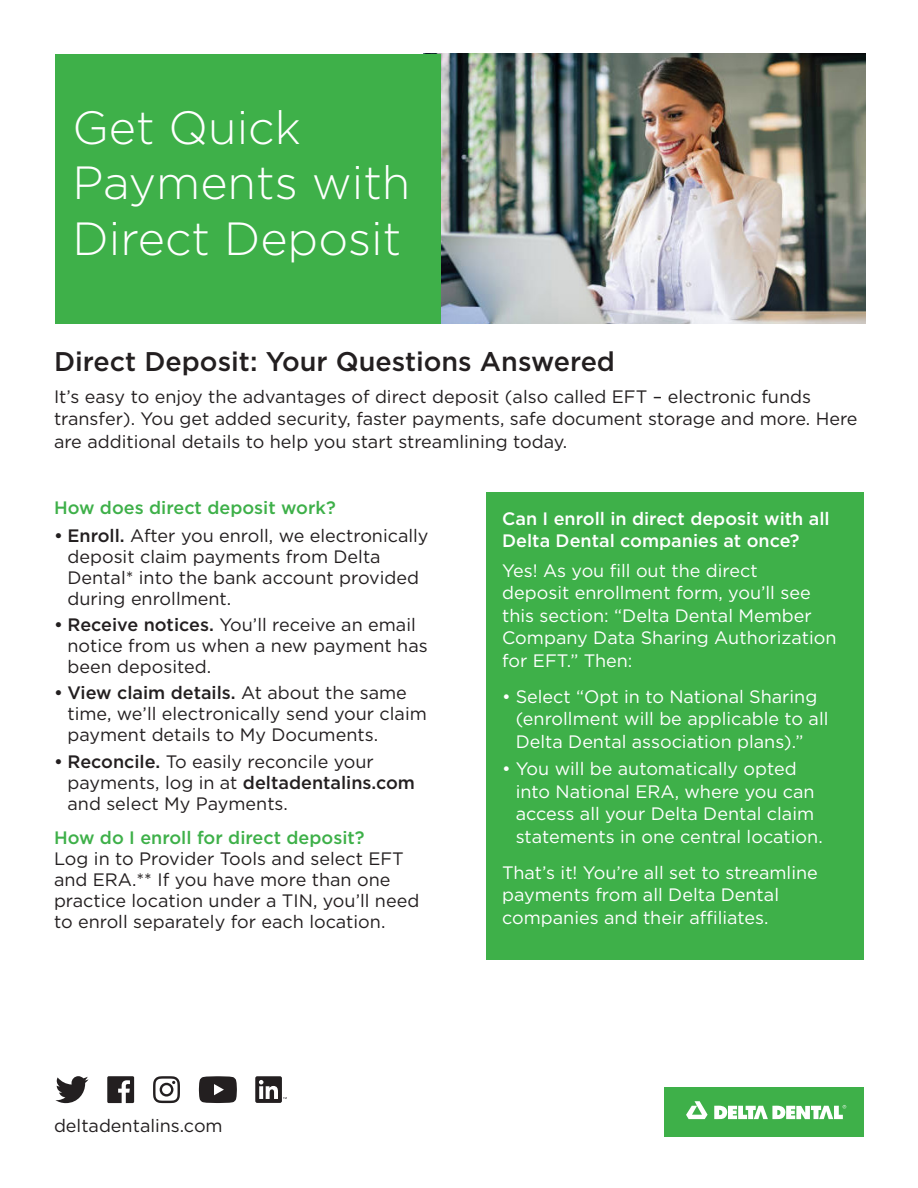
<style>
.page{position:relative;width:918px;height:1188px;background:#fff}
.page>*{position:absolute;margin:0;border:0;box-sizing:border-box;transform-origin:0 0}
.H1_-_Title{font:300 46.5px/55.5px "Gotham";color:#fff}
.Header_1{font:500 27px "Gotham";color:#231f20}
.t1{font:18px/21px "Gotham";color:#231f20}
.t2{font:18px/22.5px "Gotham";color:#fff}
.Paragraph_Header_1{font:500 18px/22.5px "Gotham";color:#fff}
.Paragraph_Header_1-2{font:500 18px "Gotham";color:#3eb049}
.s1{font-weight:500}
</style>
<div class="page">
<div style="left:486px;top:492px;width:378px;height:468px;background:#3eb049"></div>
<img style="left:441px;top:54px;width:425px;height:270px">
<div style="left:56px;top:54px;width:385px;height:270px;background:#3eb049"></div>
<div style="left:665px;top:1088px;width:199px;height:49px;background:#3eb049"></div>
<svg style="left:686px;top:1101px;width:22px;height:18px"></svg>
<svg style="left:714px;top:1105px;width:132px;height:14px"></svg>
<svg style="left:55px;top:1076px;width:34px;height:27px"></svg>
<svg style="left:107px;top:1076px;width:27px;height:27px"></svg>
<svg style="left:153px;top:1076px;width:27px;height:27px"></svg>
<svg style="left:199px;top:1076px;width:38px;height:27px"></svg>
<svg style="left:255px;top:1076px;width:32px;height:27px"></svg>
<h1 class="H1_-_Title" style="left:72px;top:98px;width:339px">Get Quick<br>Payments with<br>Direct Deposit</h1>
<p class="Header_1" style="left:54px;top:344px;width:563px">Direct Deposit: Your Questions Answered</p>
<p class="t1" style="left:54px;top:385px;width:805px;line-height:22.5px">It’s easy to enjoy the advantages of direct deposit (also called EFT – electronic funds transfer). You get added security, faster payments, safe document storage and more. Here are additional details to help you start streamlining today.</p>
<p class="Paragraph_Header_1-2" style="left:54px;top:496px;width:283px">How does direct deposit work?</p>
<p class="t1" style="left:68px;top:524px;width:363px;text-indent:-14px"><span class="s1">• Enroll.</span> After you enroll, we electronically deposit claim payments from Delta Dental* into the bank account provided during enrollment.</p>
<p class="t1" style="left:68px;top:614px;width:362px;text-indent:-14px"><span class="s1">• Receive notices.</span> You’ll receive an email notice from us when a new payment has been deposited.</p>
<p class="t1" style="left:68px;top:682px;width:361px;text-indent:-14px"><span class="s1">• View claim details.</span> At about the same time, we’ll electronically send your claim payment details to My Documents.</p>
<p class="t1" style="left:68px;top:750px;width:349px;text-indent:-14px"><span class="s1">• Reconcile.</span> To easily reconcile your payments, log in at <span class="s1">deltadentalins.com </span>and select My Payments.</p>
<p class="Paragraph_Header_1-2" style="left:54px;top:826px;width:312px">How do I enroll for direct deposit?</p>
<p class="t1" style="left:54px;top:848px;width:367px">Log in to Provider Tools and select EFT and ERA.** If you have more than one practice location under a TIN, you’ll need to enroll separately for each location.</p>
<p class="Paragraph_Header_1" style="left:502px;top:507px;width:329px">Can I enroll in direct deposit with all<br>Delta Dental companies at once?</p>
<p class="t2" style="left:502px;top:559px;width:336px">Yes! As you fill out the direct<br>deposit enrollment form, you’ll see this section: “Delta Dental Member<br>Company Data Sharing Authorization for EFT.” Then:</p>
<p class="t2" style="left:516px;top:685px;width:314px;text-indent:-14px">• Select “Opt in to National Sharing (enrollment will be applicable to all<br>Delta Dental association plans).”</p>
<p class="t2" style="left:516px;top:757px;width:309px;text-indent:-14px">• You will be automatically opted into National ERA, where you can access all your Delta Dental claim statements in one central location.</p>
<p class="t2" style="left:502px;top:861px;width:317px">That’s it! You’re all set to streamline payments from all Delta Dental companies and their affiliates.</p>
<p class="t1" style="left:54px;top:1114px;width:170px">deltadentalins.com</p>
</div>
